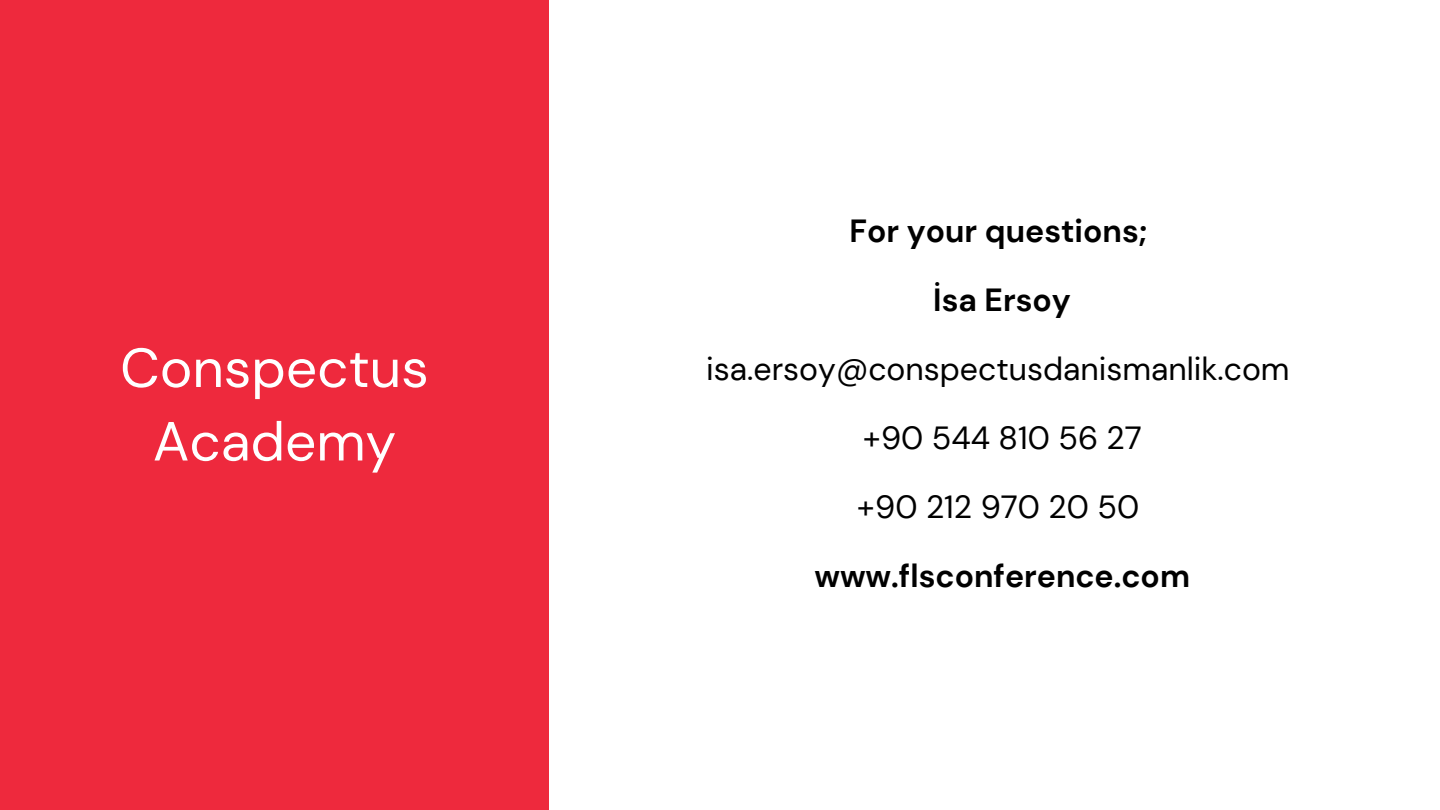
<style>
.page{position:relative;width:1440px;height:810px;background:#fff}
.page>*{position:absolute;margin:0;border:0;box-sizing:border-box;transform-origin:0 0}
.t1{font:55px "DM Sans";color:#fff}
.t2{font:32px/69px "DM Sans";color:#000;text-align:center}
.t3{font:700 32px "DM Sans";color:#000}
.s1{font-weight:700}
</style>
<div class="page">
<div style="left:0;top:0;width:549px;height:810px;background:#ee293d"></div>
<p class="t1" style="left:120px;top:332px;width:310px">Conspectus</p>
<p class="t1" style="left:153px;top:406px;width:245px">Academy</p>
<p class="t3" style="left:849px;top:211px;width:299px">For your questions;</p>
<p class="t2" style="left:706px;top:266px;width:585px"><span class="s1">İsa Ersoy </span>isa.ersoy@conspectusdanismanlik.com</p>
<p class="t2" style="left:862px;top:404px;width:281px">+90 544 810 56 27</p>
<p class="t2" style="left:857px;top:473px;width:284px">+90 212 970 20 50</p>
<p class="t3" style="left:814px;top:556px;width:377px">www.flsconference.com</p>
</div>
